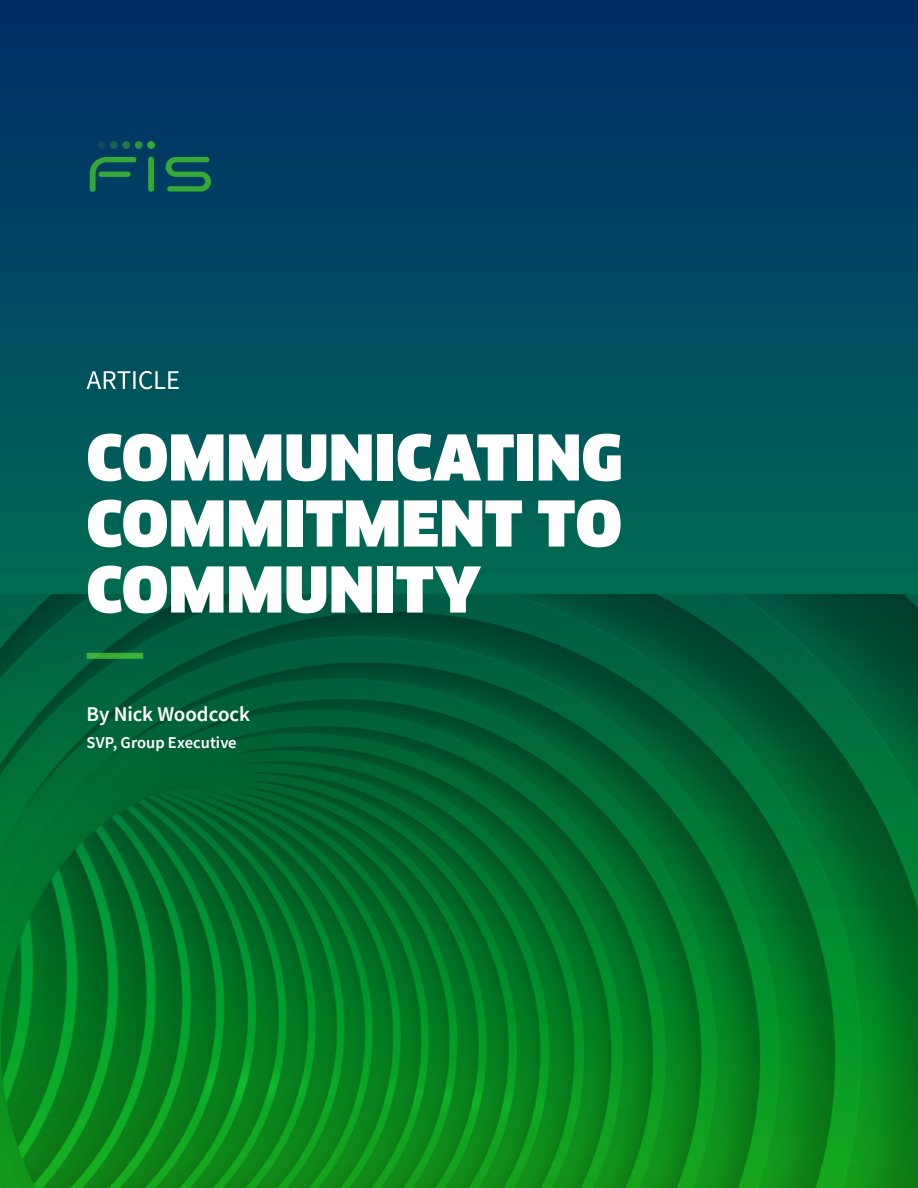
<style>
.page{position:relative;width:918px;height:1188px;background:#fff}
.page>*{position:absolute;margin:0;border:0;box-sizing:border-box;transform-origin:0 0}
.t1{font:900 61.5px/66px "Clan Offc Pro";letter-spacing:.005em;color:#fff;text-align:justify}
.t2{font:600 21px "Source Sans Pro";letter-spacing:-.005em;color:#fff}
.t3{font:600 16.5px "Source Sans Pro";color:#fff}
</style>
<div class="page">
<svg style="left:0;top:0;width:918px;height:594px;background:#004a5e"></svg>
<svg style="left:166px;top:157px;width:45px;height:35px;background:#186f4d"></svg>
<div style="left:147px;top:141px;width:8px;height:8px;background:#35a936;border-radius:50%"></div>
<div style="left:135px;top:141px;width:8px;height:8px;background:#2a923f;border-radius:50%"></div>
<div style="left:122px;top:141px;width:8px;height:8px;background:#1f7c48;border-radius:50%"></div>
<div style="left:110px;top:141px;width:8px;height:8px;background:#146551;border-radius:50%"></div>
<div style="left:98px;top:141px;width:7px;height:8px;background:#0a4e5a;border-radius:50%"></div>
<svg style="left:90px;top:157px;width:46px;height:35px"></svg>
<div style="left:99px;top:172px;width:32px;height:5px;background:#35a936;border-radius:3px"></div>
<div style="left:148px;top:157px;width:6px;height:35px;background:#35a936;border-radius:3px"></div>
<svg style="left:87px;top:371px;width:92px;height:18px"></svg>
<img style="left:0;top:594px;width:918px;height:594px">
<div style="left:87px;top:653px;width:56px;height:6px;background:#3ab23b"></div>
<p class="t1" style="left:87px;top:425px;width:538px">COMMUNICATING COMMITMENT TO COMMUNITY</p>
<p class="t2" style="left:87px;top:700px;width:165px">By Nick Woodcock</p>
<p class="t3" style="left:87px;top:731px;width:152px">SVP, Group Executive</p>
</div>
